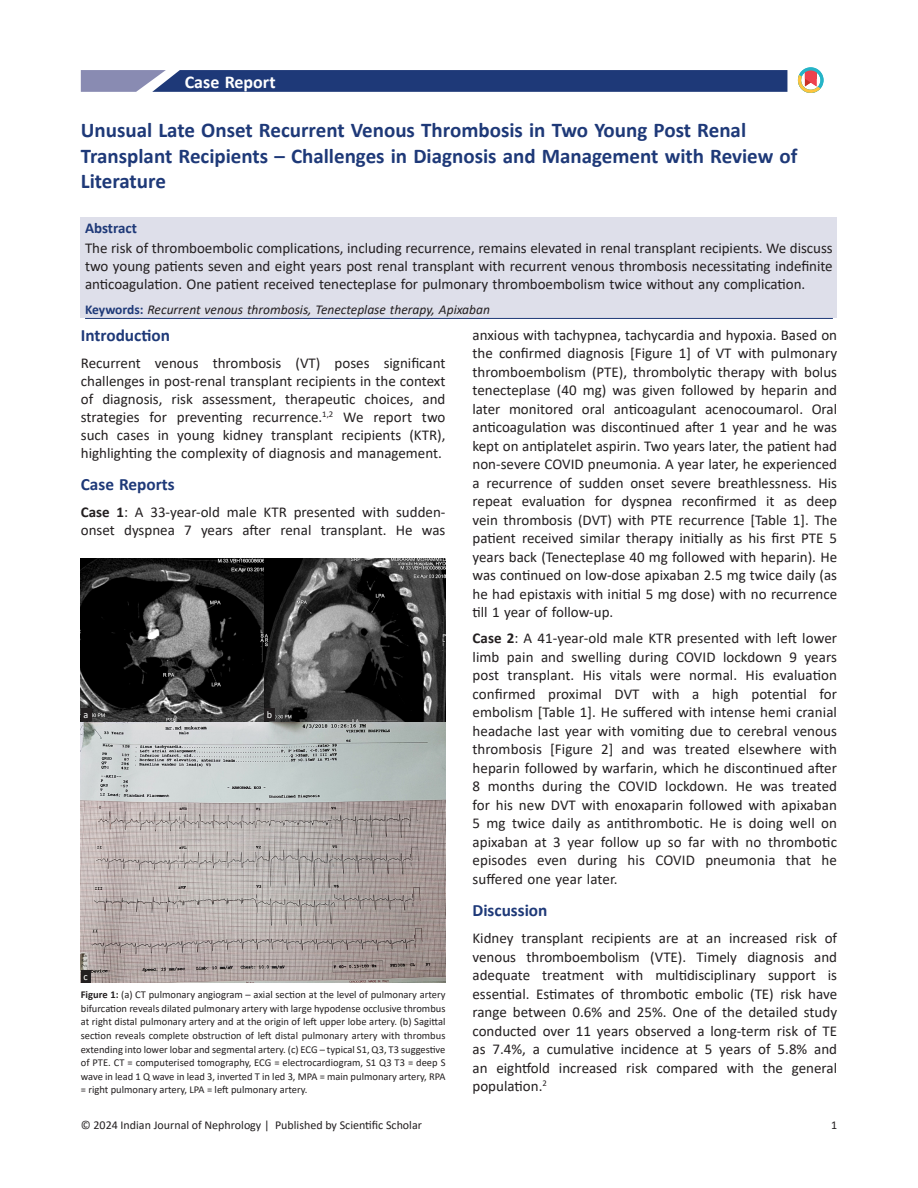
<style>
.page{position:relative;width:918px;height:1188px;background:#fff}
.page>*{position:absolute;margin:0;border:0;box-sizing:border-box;transform-origin:0 0}
.title-text{font:700 21px/25.2px "Calibri";color:#1e3978}
.suptit{font:700 18px "Calibri";color:#fff}
.Head-A{font:700 17.25px "Calibri";color:#1e3978}
.para_firstDropCaps{font:15px/18.5px "Calibri";color:#231f20;text-align:justify}
.para_last{font:15px/18.5px "Calibri";letter-spacing:.005em;color:#231f20;text-align:justify}
.para_first{font:15px/18.5px "Calibri";color:#231f20;text-align:justify}
.abs_para_first_last{font:15px/18px "Calibri";letter-spacing:-.005em;color:#231f20;text-align:justify}
.abs_title{font:700 15px "Calibri";color:#1e3978}
.keywordset{font:italic 13.5px "Calibri";color:#231f20}
.t1{font:12px "Calibri";color:#231f20}
.float_figure_figure{font:10.5px/13.6px "Calibri";color:#231f20;text-align:justify}
.Figure_label{font:10.2px "Calibri";color:#fff}
.s1{font-weight:700;font-style:normal;color:#1e3978}
.s2{font-weight:700}
</style>
<div class="page">
<svg style="left:81px;top:70px;width:706px;height:22px;background:#2f4781"></svg>
<div style="left:81px;top:218px;width:756px;height:100px;background:#dedfea"></div>
<hr style="left:85px;top:318px;width:748px;height:1px;background:#1e3978">
<svg style="left:798px;top:67px;width:25px;height:26px"></svg>
<img style="left:81px;top:558px;width:365px;height:425px">
<div style="left:81px;top:708px;width:10px;height:13px;background:#231f20"></div>
<div style="left:264px;top:708px;width:11px;height:13px;background:#231f20"></div>
<div style="left:81px;top:970px;width:9px;height:13px;background:#231f20"></div>
<p class="suptit" style="left:185px;top:69px;width:92px">Case Report</p>
<p class="title-text" style="left:81px;top:118px;width:718px">Unusual Late Onset Recurrent Venous Thrombosis in Two Young Post Renal<br>Transplant Recipients – Challenges in Diagnosis and Management with Review of<br>Literature</p>
<p class="abs_title" style="left:85px;top:217px;width:53px">Abstract</p>
<p class="abs_para_first_last" style="left:85px;top:239px;width:749px">The risk of thromboembolic complications, including recurrence, remains elevated in renal transplant recipients. We discuss two young patients seven and eight years post renal transplant with recurrent venous thrombosis necessitating indefinite anticoagulation. One patient received tenecteplase for pulmonary thromboembolism twice without any complication.</p>
<p class="keywordset" style="left:85px;top:300px;width:406px"><span class="s1">Keywords:</span> Recurrent venous thrombosis, Tenecteplase therapy, Apixaban</p>
<p class="Head-A" style="left:81px;top:324px;width:91px">Introduction</p>
<p class="para_firstDropCaps" style="left:81px;top:354px;width:366px;line-height:18px">Recurrent venous thrombosis (VT) poses significant challenges in post-renal transplant recipients in the context of diagnosis, risk assessment, therapeutic choices, and strategies for preventing recurrence.<sup>1,2</sup> We report two such cases in young kidney transplant recipients (KTR), highlighting the complexity of diagnosis and management.</p>
<p class="Head-A" style="left:81px;top:472px;width:95px">Case Reports</p>
<p class="para_firstDropCaps" style="left:81px;top:502px;width:366px;line-height:18px"><span class="s2">Case 1</span>: A 33-year-old male KTR presented with sudden&shy;onset dyspnea 7 years after renal transplant. He was</p>
<p class="Figure_label" style="left:83px;top:708px;width:6px">a</p>
<p class="Figure_label" style="left:267px;top:708px;width:7px">b</p>
<p class="Figure_label" style="left:83px;top:970px;width:6px">c</p>
<p class="float_figure_figure" style="left:81px;top:987px;width:366px"><span class="s2">Figure 1:</span> (a) CT pulmonary angiogram – axial section at the level of pulmonary artery bifurcation reveals dilated pulmonary artery with large hypodense occlusive thrombus at right distal pulmonary artery and at the origin of left upper lobe artery. (b) Sagittal section reveals complete obstruction of left distal pulmonary artery with thrombus extending into lower lobar and segmental artery. (c) ECG – typical S1, Q3, T3 suggestive of PTE. CT = computerised tomography, ECG = electrocardiogram, S1 Q3 T3 = deep S wave in lead 1 Q wave in lead 3, inverted T in led 3, MPA = main pulmonary artery, RPA = right pulmonary artery, LPA = left pulmonary artery.</p>
<p class="para_firstDropCaps" style="left:472px;top:325px;width:366px">anxious with tachypnea, tachycardia and hypoxia. Based on the confirmed diagnosis [Figure 1] of VT with pulmonary thromboembolism (PTE), thrombolytic therapy with bolus tenecteplase (40 mg) was given followed by heparin and later monitored oral anticoagulant acenocoumarol. Oral anticoagulation was discontinued after 1 year and he was kept on antiplatelet aspirin. Two years later, the patient had non-severe COVID pneumonia. A year later, he experienced a recurrence of sudden onset severe breathlessness. His repeat evaluation for dyspnea reconfirmed it as deep vein thrombosis (DVT) with PTE recurrence [Table 1]. The patient received similar therapy initially as his first PTE 5 years back (Tenecteplase 40 mg followed with heparin). He was continued on low-dose apixaban 2.5 mg twice daily (as he had epistaxis with initial 5 mg dose) with no recurrence till 1 year of follow-up.</p>
<p class="para_last" style="left:472px;top:629px;width:366px"><span class="s2">Case 2</span>: A 41-year-old male KTR presented with left lower limb pain and swelling during COVID lockdown 9 years post transplant. His vitals were normal. His evaluation confirmed proximal DVT with a high potential for embolism [Table 1]. He suffered with intense hemi cranial headache last year with vomiting due to cerebral venous thrombosis [Figure 2] and was treated elsewhere with heparin followed by warfarin, which he discontinued after 8 months during the COVID lockdown. He was treated for his new DVT with enoxaparin followed with apixaban 5 mg twice daily as antithrombotic. He is doing well on apixaban at 3 year follow up so far with no thrombotic episodes even during his COVID pneumonia that he suffered one year later.</p>
<p class="Head-A" style="left:472px;top:898px;width:77px">Discussion</p>
<p class="para_first" style="left:472px;top:929px;width:366px">Kidney transplant recipients are at an increased risk of venous thromboembolism (VTE). Timely diagnosis and adequate treatment with multidisciplinary support is essential. Estimates of thrombotic embolic (TE) risk have range between 0.6% and 25%. One of the detailed study conducted over 11 years observed a long-term risk of TE as 7.4%, a cumulative incidence at 5 years of 5.8% and an eightfold increased risk compared with the general population.<sup>2</sup></p>
<p class="t1" style="left:81px;top:1116px;width:343px">© 2024 Indian Journal of Nephrology | Published by Scientific Scholar</p>
<p class="t1" style="left:831px;top:1116px;width:8px">1</p>
</div>
